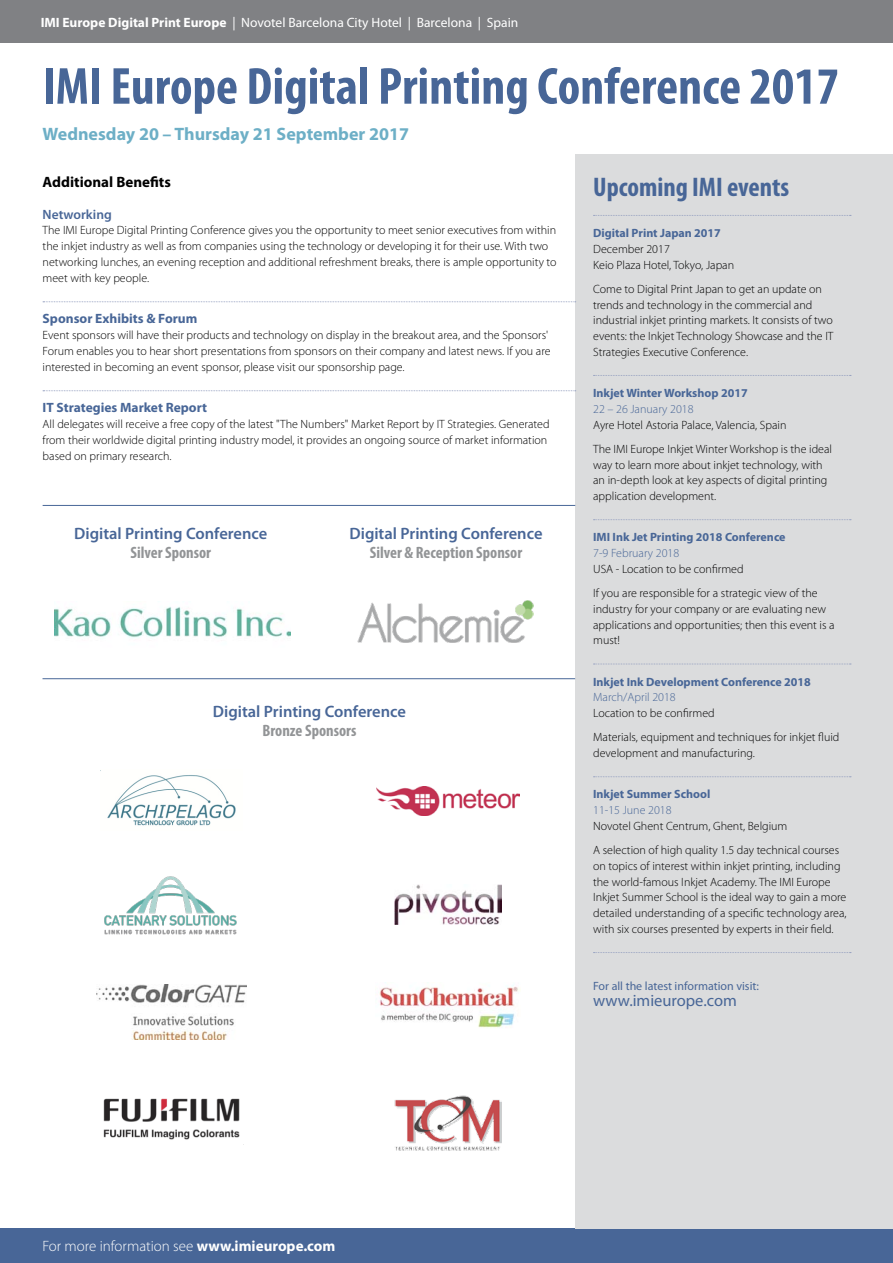
<style>
.page{position:relative;width:893px;height:1263px;background:#fff}
.page>*{position:absolute;margin:0;border:0;box-sizing:border-box;transform-origin:0 0}
.t1{font:700 condensed 52.5px "Myriad Pro";color:#486697}
.t2{font:700 condensed 27px "Myriad Pro";color:#486697}
.t3{font:700 18px "Myriad Pro";color:#6dafc6}
.t4{font:600 16.5px "Myriad Pro";color:#486697}
.t5{font:700 condensed 16.5px "Myriad Pro";color:#929496}
.t6{font:16.5px "Myriad Pro";color:#486697}
.t7{font:300 15px "Myriad Pro";color:#fff}
.t8{font:700 15px "Myriad Pro";color:#000}
.t9{font:13.5px "Myriad Pro";color:#fff}
.t10{font:700 13.5px "Myriad Pro";color:#486697}
.t11{font:600 13.5px "Myriad Pro";color:#486697}
.t12{font:300 12px/15.8px "Myriad Pro";color:#000}
.t13{font:700 12px "Myriad Pro";color:#486697}
.t14{font:300 12px "Myriad Pro";color:#486697}
.t15{font:12px "Myriad Pro";color:#486697}
.s1{font-weight:700}
</style>
<div class="page">
<div style="left:0;top:0;width:893px;height:43px;background:#808184"></div>
<div style="left:0;top:1229px;width:893px;height:34px;background:#486697"></div>
<div style="left:575px;top:154px;width:318px;height:1075px;background:#dbdcdd"></div>
<svg style="left:593px;top:215px;width:258px;height:1px"></svg>
<svg style="left:593px;top:375px;width:258px;height:1px"></svg>
<svg style="left:593px;top:519px;width:258px;height:1px"></svg>
<svg style="left:593px;top:664px;width:258px;height:1px"></svg>
<svg style="left:593px;top:776px;width:258px;height:1px"></svg>
<svg style="left:593px;top:952px;width:258px;height:1px"></svg>
<svg style="left:43px;top:301px;width:533px;height:1px"></svg>
<svg style="left:43px;top:390px;width:533px;height:1px"></svg>
<img style="left:54px;top:607px;width:237px;height:31px">
<img style="left:107px;top:775px;width:129px;height:51px">
<img style="left:379px;top:982px;width:142px;height:46px">
<img style="left:394px;top:1096px;width:108px;height:55px">
<img style="left:377px;top:786px;width:142px;height:30px">
<img style="left:97px;top:984px;width:149px;height:56px">
<hr style="left:43px;top:505px;width:532px;height:1px;background:#486697">
<hr style="left:43px;top:678px;width:532px;height:1px;background:#486697">
<img style="left:395px;top:884px;width:106px;height:40px">
<img style="left:104px;top:876px;width:133px;height:58px">
<img style="left:103px;top:1098px;width:141px;height:47px">
<img style="left:358px;top:600px;width:175px;height:42px">
<p class="t9" style="left:41px;top:14px;width:479px"><span class="s1">IMI Europe Digital Print Europe</span> | Novotel Barcelona City Hotel | Barcelona | Spain</p>
<h1 class="t1" style="left:43px;top:53px;width:798px">IMI Europe Digital Printing Conference 2017</h1>
<h3 class="t3" style="left:43px;top:122px;width:368px">Wednesday 20 – Thursday 21 September 2017</h3>
<p class="t8" style="left:43px;top:172px;width:130px">Additional Benefits</p>
<p class="t11" style="left:43px;top:206px;width:71px">Networking</p>
<p class="t12" style="left:43px;top:222px;width:515px">The IMI Europe Digital Printing Conference gives you the opportunity to meet senior executives from within the inkjet industry as well as from companies using the technology or developing it for their use. With two networking lunches, an evening reception and additional refreshment breaks, there is ample opportunity to meet with key people.</p>
<p class="t10" style="left:43px;top:310px;width:156px">Sponsor Exhibits &amp; Forum</p>
<p class="t12" style="left:43px;top:327px;width:509px">Event sponsors will have their products and technology on display in the breakout area, and the Sponsors'<br>Forum enables you to hear short presentations from sponsors on their company and latest news. If you are interested in becoming an event sponsor, please visit our sponsorship page.</p>
<p class="t10" style="left:43px;top:399px;width:166px">IT Strategies Market Report</p>
<p class="t12" style="left:43px;top:416px;width:508px">All delegates will receive a free copy of the latest "The Numbers" Market Report by IT Strategies. Generated from their worldwide digital printing industry model, it provides an ongoing source of market information based on primary research.</p>
<h3 class="t4" style="left:74px;top:523px;width:195px">Digital Printing Conference</h3>
<h3 class="t5" style="left:130px;top:543px;width:82px">Silver Sponsor</h3>
<h3 class="t4" style="left:349px;top:523px;width:195px">Digital Printing Conference</h3>
<h3 class="t5" style="left:370px;top:543px;width:154px">Silver &amp; Reception Sponsor</h3>
<h3 class="t4" style="left:213px;top:701px;width:195px">Digital Printing Conference</h3>
<h3 class="t5" style="left:262px;top:720px;width:95px">Bronze Sponsors</h3>
<h2 class="t2" style="left:593px;top:170px;width:198px">Upcoming IMI events</h2>
<p class="t13" style="left:593px;top:225px;width:129px">Digital Print Japan 2017</p>
<p class="t12" style="left:593px;top:241px;width:142px">December 2017<br>Keio Plaza Hotel, Tokyo, Japan</p>
<p class="t12" style="left:593px;top:281px;width:242px">Come to Digital Print Japan to get an update on trends and technology in the commercial and industrial inkjet printing markets. It consists of two events: the Inkjet Technology Showcase and the IT Strategies Executive Conference.</p>
<p class="t13" style="left:593px;top:385px;width:156px">Inkjet Winter Workshop 2017</p>
<p class="t14" style="left:593px;top:402px;width:102px">22 – 26 January 2018</p>
<p class="t12" style="left:593px;top:412px;width:240px;line-height:24.3px">Ayre Hotel Astoria Palace, Valencia, Spain<br>The IMI Europe Inkjet Winter Workshop is the ideal</p>
<p class="t12" style="left:593px;top:456px;width:236px">way to learn more about inkjet technology, with an in-depth look at key aspects of digital printing application development.</p>
<p class="t13" style="left:593px;top:529px;width:194px">IMI Ink Jet Printing 2018 Conference</p>
<p class="t14" style="left:593px;top:546px;width:88px">7-9 February 2018</p>
<p class="t12" style="left:593px;top:556px;width:226px;line-height:24.3px">USA - Location to be confirmed<br>If you are responsible for a strategic view of the</p>
<p class="t12" style="left:593px;top:601px;width:243px">industry for your company or are evaluating new applications and opportunities; then this event is a must!</p>
<p class="t13" style="left:593px;top:674px;width:219px">Inkjet Ink Development Conference 2018</p>
<p class="t14" style="left:593px;top:690px;width:84px">March/April 2018</p>
<p class="t12" style="left:593px;top:701px;width:248px;line-height:24.3px">Location to be confirmed<br>Materials, equipment and techniques for inkjet fluid</p>
<p class="t12" style="left:593px;top:745px;width:163px">development and manufacturing.</p>
<p class="t13" style="left:593px;top:786px;width:119px">Inkjet Summer School</p>
<p class="t14" style="left:593px;top:803px;width:80px">11-15 June 2018</p>
<p class="t12" style="left:593px;top:813px;width:248px;line-height:24.3px">Novotel Ghent Centrum, Ghent, Belgium<br>A selection of high quality 1.5 day technical courses</p>
<p class="t12" style="left:593px;top:858px;width:255px">on topics of interest within inkjet printing, including the world-famous Inkjet Academy. The IMI Europe Inkjet Summer School is the ideal way to gain a more detailed understanding of a specific technology area, with six courses presented by experts in their field.</p>
<p class="t15" style="left:593px;top:978px;width:167px">For all the latest information visit:</p>
<h3 class="t6" style="left:593px;top:990px;width:145px">www.imieurope.com</h3>
<p class="t7" style="left:43px;top:1237px;width:294px">For more information see <span class="s1">www.imieurope.com</span></p>
</div>
